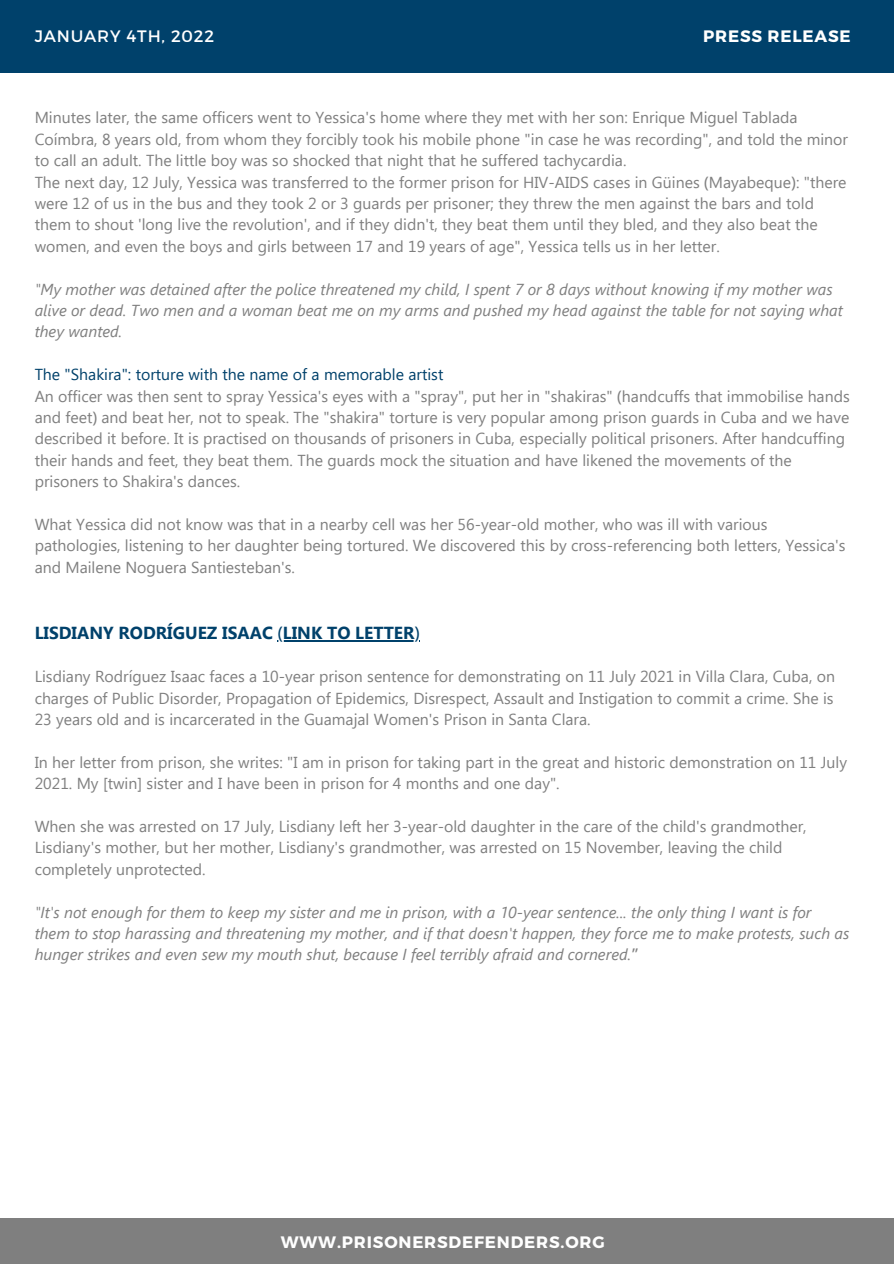
<style>
.page{position:relative;width:894px;height:1264px;background:#fff}
.page>*{position:absolute;margin:0;border:0;box-sizing:border-box;transform-origin:0 0}
.t1{font:700 17.4px "Segoe UI";color:#00416b}
.t2{font:700 16.5px "Montserrat";letter-spacing:.05em;color:#fff}
.t3{font:16.5px "Montserrat";letter-spacing:.05em;color:#fff}
.t4{font:15.9px/21.5px "Segoe UI";color:#7f7f7f}
.t5{font:italic 15.9px/21.5px "Segoe UI";color:#7f7f7f}
.t6{font:15.9px "Segoe UI";color:#00416b}
.s1{font-family:"Noto Sans"}
.s2{font-family:"Noto Sans";font-weight:400}
.s3{font-family:"Noto Sans Gurmukhi";font-style:normal}
</style>
<div class="page">
<div style="left:0;top:0;width:893px;height:72px;background:#00416b"></div>
<div style="left:0;top:1218px;width:893px;height:45px;background:#7f7f7f"></div>
<hr style="left:277px;top:640px;width:142px;height:1px;background:#00416b">
<p class="t3" style="left:35px;top:25px;width:181px">JANUARY 4TH, 2022</p>
<p class="t2" style="left:703px;top:25px;width:149px">PRESS RELEASE</p>
<p class="t4" style="left:35px;top:106px;width:814px">Minutes later, the same officers went to Yessica's home where they met with her son: Enrique Miguel Tablada<br>Coímbra, 8 years old, from whom they forcibly took his mobile phone "in case he was recording", and told the minor to call an adult. The little boy was so shocked that night that he suffered tachycardia.</p>
<p class="t4" style="left:35px;top:170px;width:813px">The next day, 12 July, Yessica was transferred to the former prison for HIV-AIDS cases in Güines <span class="s1">(</span>Mayabeque<span class="s1">)</span>: "there were 12 of us in the bus and they took 2 or 3 guards per prisoner; they threw the men against the bars and told them to shout 'long live the revolution', and if they didn't, they beat them until they bled, and they also beat the women, and even the boys and girls between 17 and 19 years of age", Yessica tells us in her letter.</p>
<p class="t5" style="left:35px;top:277px;width:809px">"My mother was detained after the police threatened my child, I spent 7 or 8 days without knowing if my mother was alive or dead. Two men and a woman beat me on my arms and pushed my head against the table for not saying what they wanted.</p>
<p class="t6" style="left:35px;top:363px;width:410px">The "Shakira": torture with the name of a memorable artist</p>
<p class="t4" style="left:35px;top:384px;width:816px">An officer was then sent to spray Yessica's eyes with a "spray", put her in "shakiras" <span class="s1">(</span>handcuffs that immobilise hands and feet<span class="s1">)</span> and beat her, not to speak. The "shakira" torture is very popular among prison guards in Cuba and we have described it before. It is practised on thousands of prisoners in Cuba, especially political prisoners. After handcuffing their hands and feet, they beat them. The guards mock the situation and have likened the movements of the prisoners to Shakira's dances.</p>
<p class="t4" style="left:35px;top:513px;width:812px">What Yessica did not know was that in a nearby cell was her 56-year-old mother, who was ill with various pathologies, listening to her daughter being tortured. We discovered this by cross-referencing both letters, Yessica's and Mailene Noguera Santiesteban's.</p>
<p class="t1" style="left:35px;top:620px;width:386px">LISDIANY RODRÍGUEZ ISAAC <span class="s2">(</span>LINK TO LETTER<span class="s2">)</span></p>
<p class="t4" style="left:35px;top:665px;width:801px;text-align:justify">Lisdiany Rodríguez Isaac faces a 10-year prison sentence for demonstrating on 11 July 2021 in Villa Clara, Cuba, on charges of Public Disorder, Propagation of Epidemics, Disrespect, Assault and Instigation to commit a crime. She is 23 years old and is incarcerated in the Guamajal Women's Prison in Santa Clara.</p>
<p class="t4" style="left:35px;top:750px;width:813px">In her letter from prison, she writes: "I am in prison for taking part in the great and historic demonstration on 11 July<br>2021. My [twin] sister and I have been in prison for 4 months and one day".</p>
<p class="t4" style="left:35px;top:814px;width:773px">When she was arrested on 17 July, Lisdiany left her 3-year-old daughter in the care of the child's grandmother,<br>Lisdiany's mother, but her mother, Lisdiany's grandmother, was arrested on 15 November, leaving the child completely unprotected.</p>
<p class="t5" style="left:35px;top:900px;width:816px">"It's not enough for them to keep my sister and me in prison, with a 10-year sentence... the only thing I want is for them to stop harassing and threatening my mother, and if that doesn't happen, they force me to make protests, such as hunger strikes and even sew my mouth shut, because I feel terribly afraid and cornered.<span class="s3">”</span></p>
<p class="t2" style="left:281px;top:1231px;width:325px">WWW.PRISONERSDEFENDERS.ORG</p>
</div>
